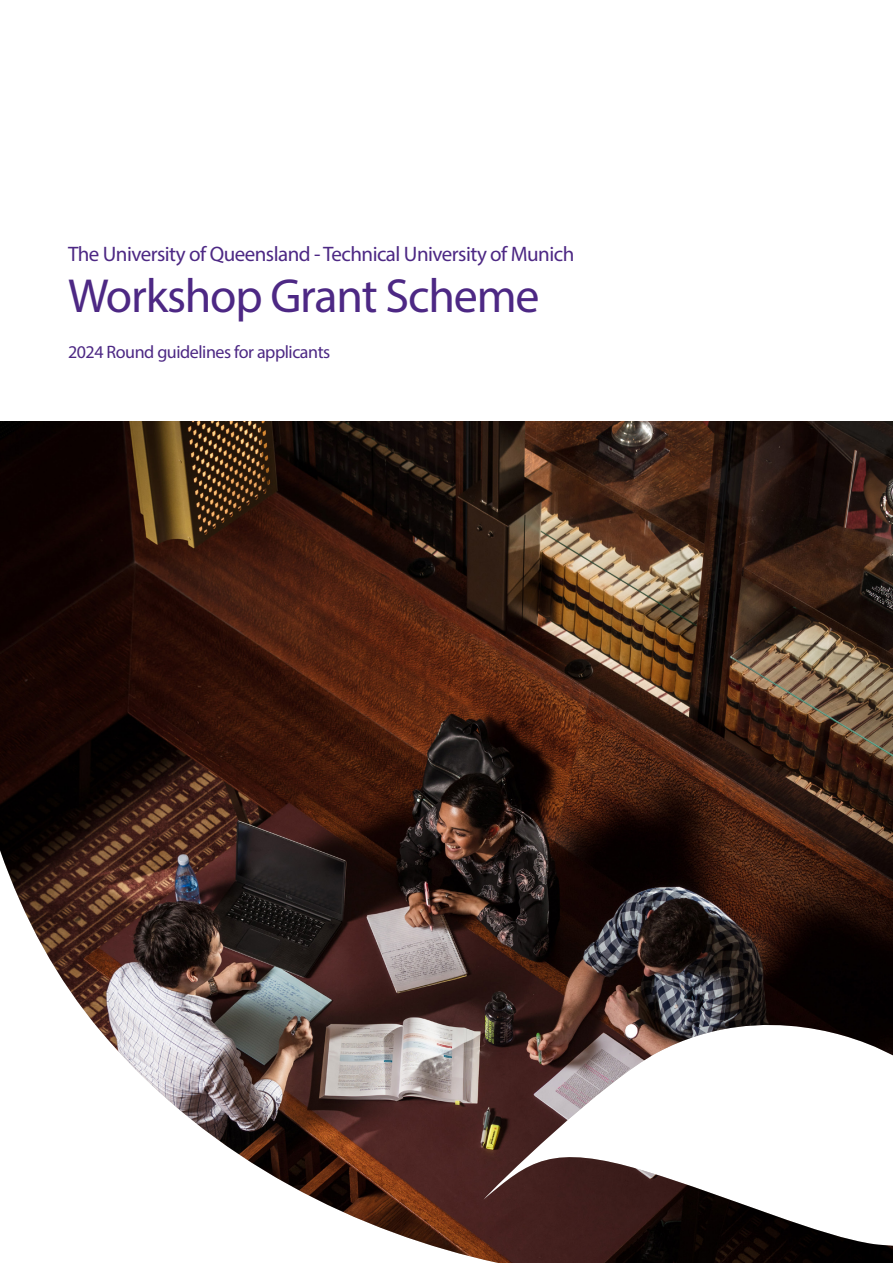
<style>
.page{position:relative;width:893px;height:1263px;background:#fff}
.page>*{position:absolute;margin:0;border:0;box-sizing:border-box;transform-origin:0 0}
.Headline_32_34pt{font:48px "Myriad Pro";letter-spacing:-.025em;color:#4d2884}
.Headline_32_34pt-2{font:21px "Myriad Pro";letter-spacing:-.025em;color:#4d2884}
.Body_heading{font:18px "Myriad Pro";letter-spacing:-.025em;color:#4d2884}
</style>
<div class="page">
<img style="left:0;top:421px;width:893px;height:842px">
<p class="Headline_32_34pt-2" style="left:68px;top:241px;width:508px">The University of Queensland - Technical University of Munich</p>
<p class="Headline_32_34pt" style="left:68px;top:266px;width:473px">Workshop Grant Scheme</p>
<p class="Body_heading" style="left:68px;top:341px;width:264px">2024 Round guidelines for applicants</p>
</div>
